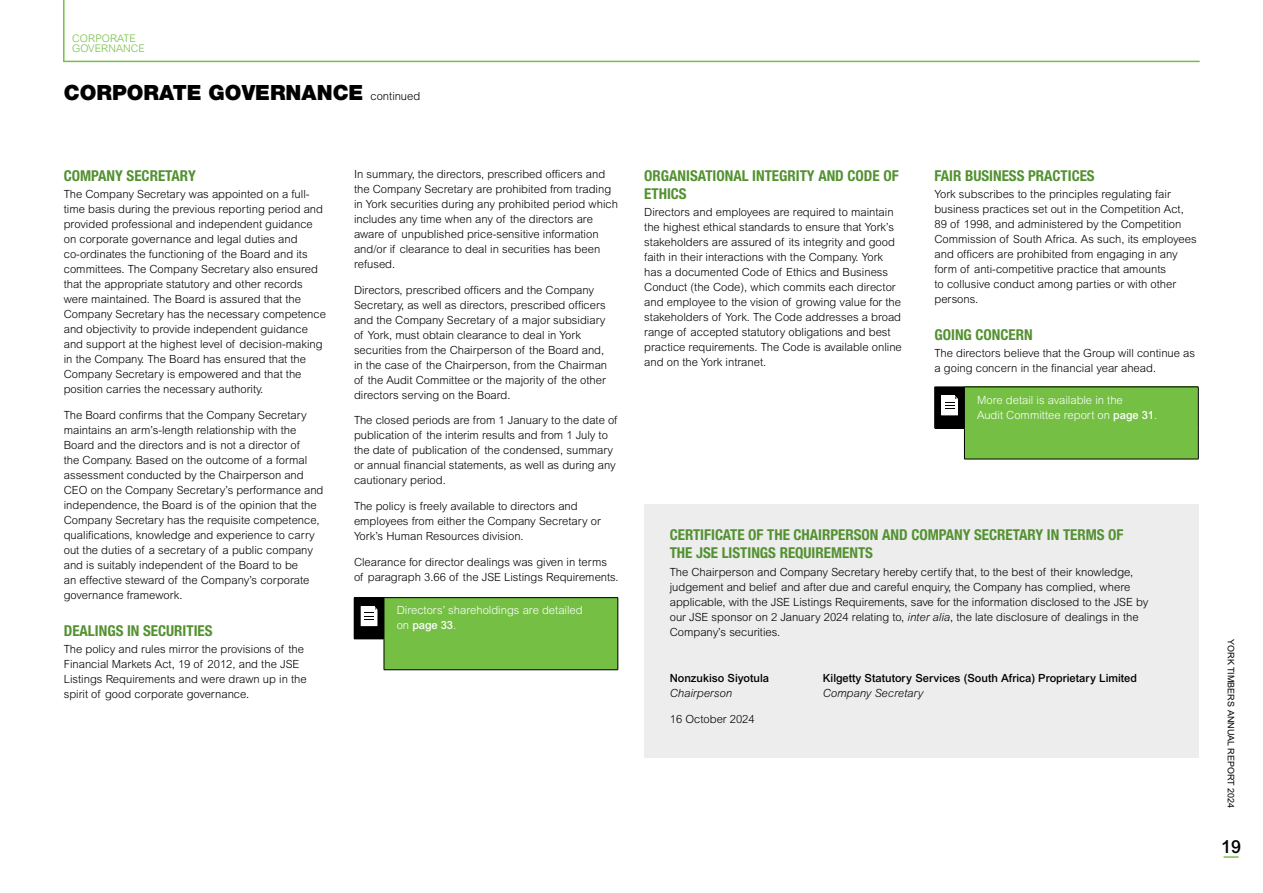
<style>
.page{position:relative;width:1263px;height:893px;background:#fff}
.page>*{position:absolute;margin:0;border:0;box-sizing:border-box;transform-origin:0 0}
.t1{font:900 21px "Helvetica Neue LT Std";color:#000}
.t2{font:500 18px "Arial MT Std";color:#000}
.t3{font:700 condensed 15px/18px "Helvetica Neue LT Std";color:#539131}
.t4{font:300 11.25px/15px "Arial MT Std";color:#000}
.t5{font:300 11.25px/15px "Arial MT Std";color:#fff}
.t6{font:500 11.25px "Arial MT Std";color:#000}
.t7{font:italic 300 11.25px "Arial MT Std";color:#000}
.t8{font:300 10.5px/10.5px "Arial MT Std";letter-spacing:.01em;color:#75c044}
.t9{font:9px "Arial MT Std";color:#000}
.s1{font-family:"Arial MT Std";font-weight:300;font-size:11.25px}
.s2{font-weight:500}
.s3{font-style:italic}
</style>
<div class="page">
<div style="left:644px;top:504px;width:555px;height:254px;background:#ededee"></div>
<div style="left:354px;top:598px;width:30px;height:41px;background:#000"></div>
<div style="left:384px;top:598px;width:234px;height:72px;background:#75c044"></div>
<hr style="left:354px;top:597px;width:30px;height:1px;background:#000">
<hr style="left:354px;top:639px;width:30px;height:1px;background:#000">
<hr style="left:384px;top:597px;width:234px;height:1px;background:#000">
<hr style="left:384px;top:598px;width:1px;height:41px;background:#000">
<hr style="left:618px;top:598px;width:1px;height:41px;background:#000">
<hr style="left:384px;top:639px;width:1px;height:31px;background:#000">
<hr style="left:618px;top:639px;width:1px;height:31px;background:#000">
<hr style="left:384px;top:669px;width:234px;height:1px;background:#000">
<svg style="left:361px;top:606px;width:16px;height:20px"></svg>
<div style="left:935px;top:387px;width:29px;height:41px;background:#000"></div>
<div style="left:964px;top:387px;width:234px;height:72px;background:#75c044"></div>
<hr style="left:934px;top:387px;width:1px;height:41px;background:#000">
<hr style="left:934px;top:428px;width:31px;height:1px;background:#000">
<hr style="left:964px;top:387px;width:234px;height:1px;background:#000">
<hr style="left:964px;top:387px;width:1px;height:41px;background:#000">
<hr style="left:1198px;top:387px;width:1px;height:41px;background:#000">
<hr style="left:964px;top:428px;width:1px;height:31px;background:#000">
<hr style="left:1198px;top:428px;width:1px;height:31px;background:#000">
<hr style="left:964px;top:459px;width:234px;height:1px;background:#000">
<svg style="left:941px;top:395px;width:17px;height:20px"></svg>
<svg style="left:1223px;top:856px;width:15px;height:2px"></svg>
<hr style="left:63px;top:0;width:2px;height:61px;background:#75c044">
<hr style="left:64px;top:61px;width:1135px;height:1px;background:#75c044">
<p class="t8" style="left:72px;top:33px;width:74px">CORPORATE<br>GOVERNANCE</p>
<h1 class="t1" style="left:64px;top:80px;width:358px">CORPORATE GOVERNANCE <span class="s1">continued</span></h1>
<h3 class="t3" style="left:64px;top:166px;width:134px">COMPANY SECRETARY</h3>
<p class="t4" style="left:64px;top:186px;width:264px">The Company Secretary was appointed on a full&shy;time basis during the previous reporting period and provided professional and independent guidance on corporate governance and legal duties and co-ordinates the functioning of the Board and its committees. The Company Secretary also ensured that the appropriate statutory and other records were maintained. The Board is assured that the Company Secretary has the necessary competence and objectivity to provide independent guidance and support at the highest level of decision-making in the Company. The Board has ensured that the Company Secretary is empowered and that the position carries the necessary authority.</p>
<p class="t4" style="left:64px;top:407px;width:261px">The Board confirms that the Company Secretary maintains an arm’s-length relationship with the Board and the directors and is not a director of<br>the Company. Based on the outcome of a formal assessment conducted by the Chairperson and CEO on the Company Secretary’s performance and independence, the Board is of the opinion that the Company Secretary has the requisite competence, qualifications, knowledge and experience to carry out the duties of a secretary of a public company and is suitably independent of the Board to be<br>an effective steward of the Company’s corporate governance framework.</p>
<h3 class="t3" style="left:64px;top:621px;width:150px">DEALINGS IN SECURITIES</h3>
<p class="t4" style="left:64px;top:641px;width:244px">The policy and rules mirror the provisions of the Financial Markets Act, 19 of 2012, and the JSE Listings Requirements and were drawn up in the spirit of good corporate governance.</p>
<p class="t4" style="left:354px;top:167px;width:265px">In summary, the directors, prescribed officers and the Company Secretary are prohibited from trading in York securities during any prohibited period which includes any time when any of the directors are aware of unpublished price-sensitive information and/or if clearance to deal in securities has been refused.</p>
<p class="t4" style="left:354px;top:282px;width:255px">Directors, prescribed officers and the Company Secretary, as well as directors, prescribed officers and the Company Secretary of a major subsidiary of York, must obtain clearance to deal in York securities from the Chairperson of the Board and, in the case of the Chairperson, from the Chairman of the Audit Committee or the majority of the other directors serving on the Board.</p>
<p class="t4" style="left:354px;top:413px;width:265px">The closed periods are from 1 January to the date of publication of the interim results and from 1 July to the date of publication of the condensed, summary or annual financial statements, as well as during any cautionary period.</p>
<p class="t4" style="left:354px;top:499px;width:248px">The policy is freely available to directors and employees from either the Company Secretary or<br>York’s Human Resources division.</p>
<p class="t4" style="left:354px;top:554px;width:266px">Clearance for director dealings was given in terms of paragraph 3.66 of the JSE Listings Requirements.</p>
<p class="t5" style="left:397px;top:603px;width:187px">Directors’ shareholdings are detailed on <span class="s2">page 33</span>.</p>
<h3 class="t3" style="left:644px;top:166px;width:256px">ORGANISATIONAL INTEGRITY AND CODE OF<br>ETHICS</h3>
<p class="t4" style="left:644px;top:204px;width:259px">Directors and employees are required to maintain the highest ethical standards to ensure that York’s stakeholders are assured of its integrity and good faith in their interactions with the Company. York has a documented Code of Ethics and Business Conduct (the Code), which commits each director and employee to the vision of growing value for the stakeholders of York. The Code addresses a broad range of accepted statutory obligations and best practice requirements. The Code is available online and on the York intranet.</p>
<h3 class="t3" style="left:934px;top:166px;width:162px">FAIR BUSINESS PRACTICES</h3>
<p class="t4" style="left:934px;top:186px;width:264px">York subscribes to the principles regulating fair business practices set out in the Competition Act, 89 of 1998, and administered by the Competition Commission of South Africa. As such, its employees and officers are prohibited from engaging in any form of anti-competitive practice that amounts<br>to collusive conduct among parties or with other persons.</p>
<h3 class="t3" style="left:934px;top:326px;width:100px">GOING CONCERN</h3>
<p class="t4" style="left:934px;top:346px;width:262px">The directors believe that the Group will continue as a going concern in the financial year ahead.</p>
<p class="t5" style="left:977px;top:392px;width:182px">More detail is available in the<br>Audit Committee report on <span class="s2">page 31</span>.</p>
<h3 class="t3" style="left:670px;top:526px;width:455px">CERTIFICATE OF THE CHAIRPERSON AND COMPANY SECRETARY IN TERMS OF<br>THE JSE LISTINGS REQUIREMENTS</h3>
<p class="t4" style="left:670px;top:564px;width:480px">The Chairperson and Company Secretary hereby certify that, to the best of their knowledge, judgement and belief and after due and careful enquiry, the Company has complied, where applicable, with the JSE Listings Requirements, save for the information disclosed to the JSE by our JSE sponsor on 2 January 2024 relating to, <span class="s3">inter alia</span>, the late disclosure of dealings in the Company’s securities.</p>
<p class="t6" style="left:670px;top:672px;width:101px">Nonzukiso Siyotula</p>
<p class="t6" style="left:823px;top:672px;width:316px">Kilgetty Statutory Services (South Africa) Proprietary Limited</p>
<p class="t7" style="left:670px;top:687px;width:64px">Chairperson</p>
<p class="t7" style="left:823px;top:687px;width:102px">Company Secretary</p>
<p class="t4" style="left:670px;top:712px;width:87px">16 October 2024</p>
<p class="t9" style="left:1236px;top:639px;width:170px;rotate:90deg">YORK TIMBERS ANNUAL REPORT 2024</p>
<h2 class="t2" style="left:1221px;top:836px;width:21px">19</h2>
</div>
